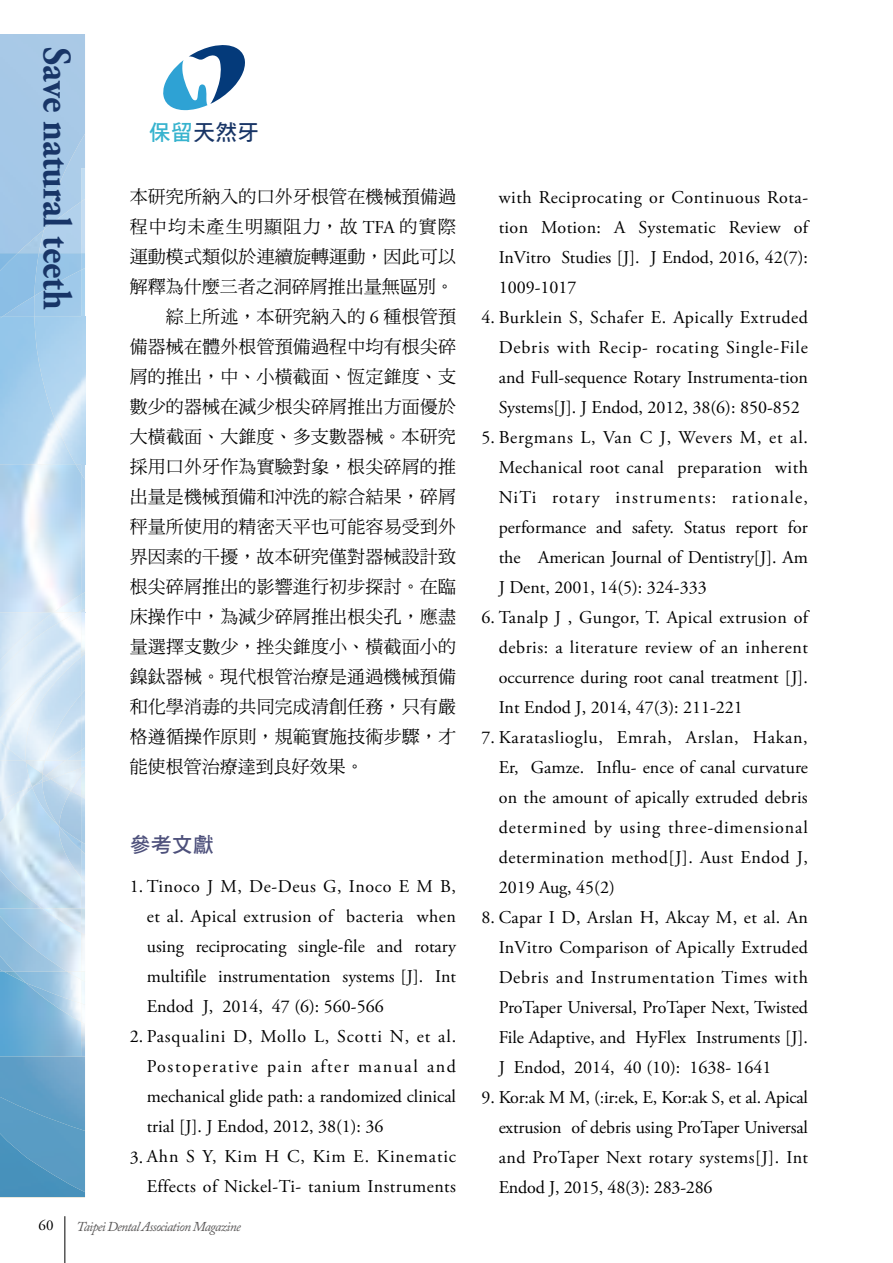
<style>
.page{position:relative;width:893px;height:1263px;background:#fff}
.page>*{position:absolute;margin:0;border:0;box-sizing:border-box;transform-origin:0 0}
.t1{font:700 40.2px "Adobe Garamond Pro";letter-spacing:-.005em;color:#183567;scale:.9 1}
.t2{font:22.05px "DF Hei Std W7 B5 pc H";color:#183566}
.t3{font:21px "DF Hei Std W7";color:#4d507b}
.t4{font:18px/30px "Adobe Garamond Pro";color:#000;text-align:justify}
.t5{font:18px "DF Ming Std W5";letter-spacing:.01em;color:#000}
.t6{font:18px/30px "Adobe Garamond Pro";letter-spacing:.025em;color:#000;text-align:right}
.t7{font:18px "DF Ming Std W5";letter-spacing:.07em;color:#000}
.t8{font:15px "Adobe Garamond Pro";color:#000}
.t9{font:italic 13.5px "Adobe Caslon Pro";letter-spacing:-.05em;color:#595757}
.s1{color:#37b3ce}
.s2{font-family:"Adobe Garamond Pro"}
</style>
<div class="page">
<img style="left:0;top:1192px;width:85px;height:5px">
<img style="left:18px;top:230px;width:21px;height:23px">
<img style="left:0;top:253px;width:34px;height:43px">
<img style="left:0;top:296px;width:34px;height:20px">
<img style="left:81px;top:480px;width:4px;height:112px">
<img style="left:0;top:464px;width:81px;height:188px">
<img style="left:81px;top:592px;width:4px;height:58px">
<img style="left:53px;top:594px;width:28px;height:15px">
<img style="left:0;top:612px;width:78px;height:40px">
<svg style="left:53px;top:609px;width:32px;height:4px"></svg>
<img style="left:0;top:1131px;width:85px;height:61px">
<img style="left:0;top:1056px;width:85px;height:75px">
<img style="left:81px;top:1024px;width:4px;height:32px">
<img style="left:0;top:971px;width:81px;height:85px">
<img style="left:3px;top:971px;width:11px;height:12px">
<div style="left:44px;top:134px;width:41px;height:68px;background:#a6c8e7"></div>
<img style="left:81px;top:168px;width:4px;height:31px">
<img style="left:39px;top:202px;width:42px;height:51px">
<img style="left:34px;top:253px;width:47px;height:17px">
<img style="left:81px;top:199px;width:4px;height:69px">
<img style="left:34px;top:270px;width:47px;height:46px">
<img style="left:81px;top:268px;width:4px;height:212px">
<img style="left:34px;top:316px;width:47px;height:148px">
<svg style="left:76px;top:464px;width:5px;height:10px"></svg>
<img style="left:81px;top:694px;width:4px;height:53px">
<img style="left:32px;top:760px;width:13px;height:14px">
<img style="left:81px;top:657px;width:4px;height:37px">
<img style="left:0;top:760px;width:32px;height:26px">
<svg style="left:81px;top:650px;width:4px;height:7px"></svg>
<img style="left:0;top:652px;width:81px;height:108px">
<img style="left:26px;top:1003px;width:55px;height:19px">
<img style="left:14px;top:971px;width:67px;height:32px">
<img style="left:66px;top:750px;width:15px;height:10px">
<img style="left:51px;top:768px;width:30px;height:19px">
<svg style="left:81px;top:747px;width:4px;height:28px"></svg>
<svg style="left:81px;top:971px;width:4px;height:11px"></svg>
<img style="left:67px;top:971px;width:14px;height:9px">
<img style="left:0;top:908px;width:81px;height:63px">
<svg style="left:32px;top:774px;width:19px;height:8px"></svg>
<img style="left:32px;top:782px;width:27px;height:5px">
<img style="left:0;top:787px;width:85px;height:121px">
<img style="left:81px;top:877px;width:4px;height:58px">
<img style="left:42px;top:908px;width:39px;height:25px">
<hr style="left:65px;top:1216px;width:1px;height:47px;background:#000">
<svg style="left:163px;top:45px;width:82px;height:66px"></svg>
<h1 class="t1" style="left:80px;top:47px;width:293px;rotate:90deg">Save natural teeth</h1>
<p class="t2" style="left:149px;top:120px;width:112px"><span class="s1">保留</span>天然牙</p>
<p class="t5" style="left:130px;top:186px;width:328px">本研究所納入的口外牙根管在機械預備過</p>
<p class="t7" style="left:130px;top:216px;width:328px">程中均未產生明顯阻力，故 <span class="s2">TFA</span> 的實際</p>
<p class="t5" style="left:130px;top:246px;width:328px">運動模式類似於連續旋轉運動，因此可以</p>
<p class="t5" style="left:130px;top:276px;width:326px">解釋為什麼三者之洞碎屑推出量無區別。</p>
<p class="t5" style="left:166px;top:306px;width:292px">綜上所述，本研究納入的 <span class="s2">6</span> 種根管預</p>
<p class="t5" style="left:130px;top:336px;width:328px">備器械在體外根管預備過程中均有根尖碎</p>
<p class="t5" style="left:130px;top:366px;width:328px">屑的推出，中、小橫截面、恆定錐度、支</p>
<p class="t5" style="left:130px;top:396px;width:328px">數少的器械在減少根尖碎屑推出方面優於</p>
<p class="t5" style="left:130px;top:426px;width:328px">大橫截面、大錐度、多支數器械。本研究</p>
<p class="t5" style="left:130px;top:456px;width:328px">採用口外牙作為實驗對象，根尖碎屑的推</p>
<p class="t5" style="left:130px;top:486px;width:328px">出量是機械預備和沖洗的綜合結果，碎屑</p>
<p class="t5" style="left:130px;top:516px;width:328px">秤量所使用的精密天平也可能容易受到外</p>
<p class="t5" style="left:130px;top:546px;width:328px">界因素的干擾，故本研究僅對器械設計致</p>
<p class="t5" style="left:130px;top:576px;width:328px">根尖碎屑推出的影響進行初步探討。在臨</p>
<p class="t5" style="left:130px;top:606px;width:328px">床操作中，為減少碎屑推出根尖孔，應盡</p>
<p class="t5" style="left:130px;top:636px;width:328px">量選擇支數少，挫尖錐度小、橫截面小的</p>
<p class="t5" style="left:130px;top:666px;width:328px">鎳鈦器械。現代根管治療是通過機械預備</p>
<p class="t5" style="left:130px;top:696px;width:328px">和化學消毒的共同完成清創任務，只有嚴</p>
<p class="t5" style="left:130px;top:726px;width:328px">格遵循操作原則，規範實施技術步驟，才</p>
<p class="t5" style="left:130px;top:756px;width:235px">能使根管治療達到良好效果。</p>
<p class="t3" style="left:130px;top:833px;width:86px">參考文獻</p>
<p class="t4" style="left:147px;top:872px;width:311px;text-indent:-17px">1. Tinoco J M, De-Deus G, Inoco E M B, et al. Apical extrusion of bacteria when using reciprocating single-file and rotary multifile instrumentation systems [J]. Int Endod J, 2014, 47 (6): 560-566</p>
<p class="t4" style="left:147px;top:1022px;width:311px;text-indent:-17px">2. Pasqualini D, Mollo L, Scotti N, et al.<br>Postoperative pain after manual and mechanical glide path: a randomized clinical trial [J]. J Endod, 2012, 38(1): 36</p>
<p class="t6" style="left:130px;top:1142px;width:328px">3. Ahn S Y, Kim H C, Kim E. Kinematic<br>Effects of Nickel-Ti- tanium Instruments</p>
<p class="t8" style="left:39px;top:1217px;width:16px">60</p>
<p class="t9" style="left:77px;top:1219px;width:166px">Taipei Dental Association Magazine</p>
<p class="t4" style="left:499px;top:183px;width:311px">with Reciprocating or Continuous Rota&shy;tion Motion: A Systematic Review of InVitro Studies [J]. J Endod, 2016, 42(7):<br>1009-1017</p>
<p class="t4" style="left:499px;top:303px;width:311px;text-indent:-17px">4. Burklein S, Schafer E. Apically Extruded Debris with Recip- rocating Single-File and Full-sequence Rotary Instrumenta-tion Systems[J]. J Endod, 2012, 38(6): 850-852</p>
<p class="t4" style="left:499px;top:423px;width:311px;text-indent:-17px">5. Bergmans L, Van C J, Wevers M, et al.<br>Mechanical root canal preparation with NiTi rotary instruments: rationale, performance and safety. Status report for the American Journal of Dentistry[J]. Am J Dent, 2001, 14(5): 324-333</p>
<p class="t4" style="left:499px;top:603px;width:311px;text-indent:-17px">6. Tanalp J , Gungor, T. Apical extrusion of debris: a literature review of an inherent occurrence during root canal treatment [J].<br>Int Endod J, 2014, 47(3): 211-221</p>
<p class="t4" style="left:499px;top:723px;width:311px;text-indent:-17px">7. Karataslioglu, Emrah, Arslan, Hakan, Er, Gamze. Influ- ence of canal curvature on the amount of apically extruded debris determined by using three-dimensional determination method[J]. Aust Endod J, 2019 Aug, 45(2)</p>
<p class="t4" style="left:499px;top:903px;width:311px;text-indent:-17px">8. Capar I D, Arslan H, Akcay M, et al. An InVitro Comparison of Apically Extruded Debris and Instrumentation Times with ProTaper Universal, ProTaper Next, Twisted File Adaptive, and HyFlex Instruments [J].<br>J Endod, 2014, 40 (10): 1638- 1641</p>
<p class="t4" style="left:499px;top:1083px;width:311px;text-indent:-17px">9. Kor:ak M M, (:ir:ek, E, Kor:ak S, et al. Apical extrusion of debris using ProTaper Universal and ProTaper Next rotary systems[J]. Int Endod J, 2015, 48(3): 283-286</p>
</div>
